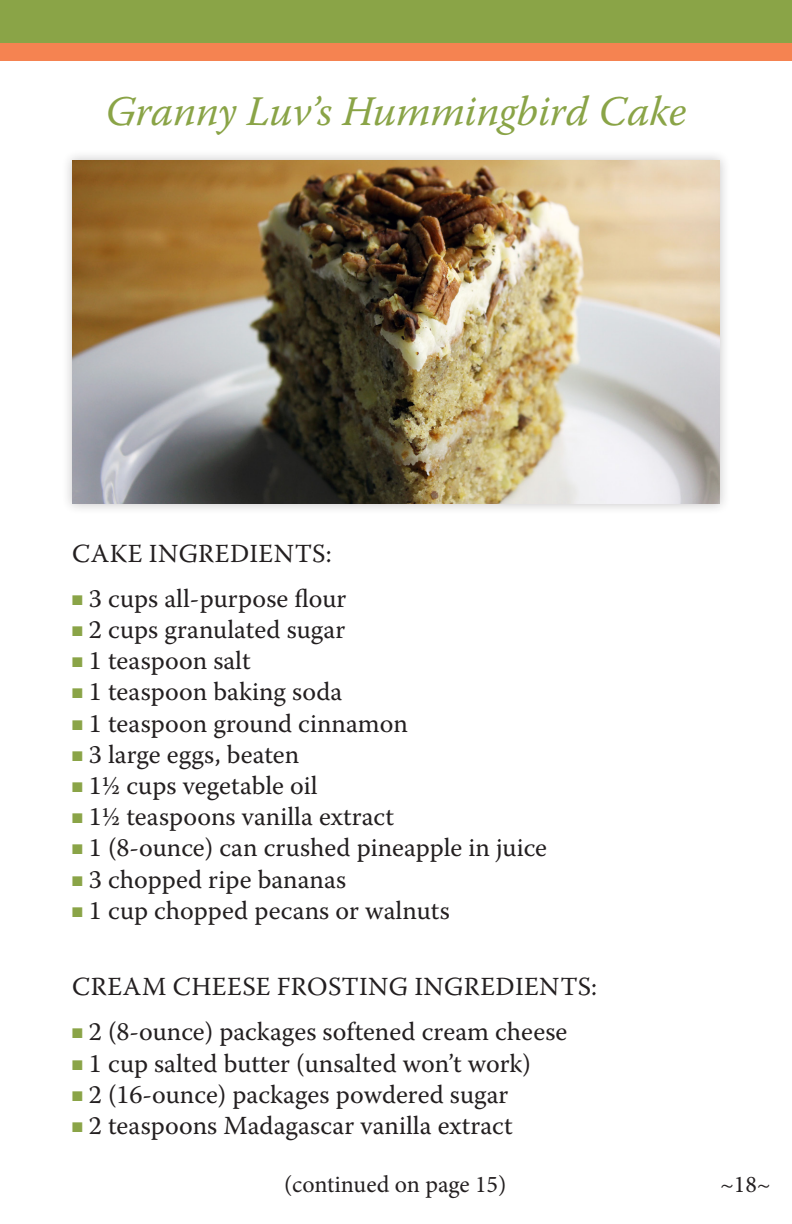
<style>
.page{position:relative;width:792px;height:1224px;background:#fff}
.page>*{position:absolute;margin:0;border:0;box-sizing:border-box;transform-origin:0 0}
.t1{font:italic 42px "Warnock Pro";letter-spacing:-.01em;color:#8aa447}
.t2{font:26px "Warnock Pro";color:#231f20}
.t3{font:26px "Warnock Pro";letter-spacing:.02em;color:#231f20}
.t4{font:24px "Minion Pro";color:#231f20}
.s1{color:#8aa447}
</style>
<div class="page">
<div style="left:0;top:41px;width:792px;height:19px;background:#f58351"></div>
<div style="left:0;top:0;width:792px;height:42px;background:#8aa447"></div>
<div style="left:61px;top:149px;width:670px;height:366px;background:#231f20;opacity:.25"></div>
<img style="left:72px;top:160px;width:648px;height:344px">
<p class="t1" style="left:106px;top:86px;width:582px">Granny Luv’s Hummingbird Cake</p>
<p class="t3" style="left:72px;top:537px;width:261px">CAKE INGREDIENTS:</p>
<p class="t2" style="left:72px;top:583px;width:276px"><span class="s1">■</span> 3 cups all-purpose flour</p>
<p class="t2" style="left:72px;top:614px;width:275px"><span class="s1">■</span> 2 cups granulated sugar</p>
<p class="t2" style="left:72px;top:645px;width:180px"><span class="s1">■</span> 1 teaspoon salt</p>
<p class="t2" style="left:72px;top:676px;width:272px"><span class="s1">■</span> 1 teaspoon baking soda</p>
<p class="t2" style="left:72px;top:707px;width:337px"><span class="s1">■</span> 1 teaspoon ground cinnamon</p>
<p class="t2" style="left:72px;top:739px;width:229px"><span class="s1">■</span> 3 large eggs, beaten</p>
<p class="t2" style="left:72px;top:770px;width:247px"><span class="s1">■</span> 1½ cups vegetable oil</p>
<p class="t2" style="left:72px;top:801px;width:324px"><span class="s1">■</span> 1½ teaspoons vanilla extract</p>
<p class="t2" style="left:72px;top:832px;width:477px"><span class="s1">■</span> 1 (8-ounce) can crushed pineapple in juice</p>
<p class="t2" style="left:72px;top:863px;width:276px"><span class="s1">■</span> 3 chopped ripe bananas</p>
<p class="t2" style="left:72px;top:895px;width:379px"><span class="s1">■</span> 1 cup chopped pecans or walnuts</p>
<p class="t2" style="left:72px;top:971px;width:527px">CREAM CHEESE FROSTING INGREDIENTS:</p>
<p class="t2" style="left:72px;top:1016px;width:497px"><span class="s1">■</span> 2 (8-ounce) packages softened cream cheese</p>
<p class="t2" style="left:72px;top:1047px;width:461px"><span class="s1">■</span> 1 cup salted butter (unsalted won’t work)</p>
<p class="t2" style="left:72px;top:1079px;width:438px"><span class="s1">■</span> 2 (16-ounce) packages powdered sugar</p>
<p class="t2" style="left:72px;top:1110px;width:442px"><span class="s1">■</span> 2 teaspoons Madagascar vanilla extract</p>
<p class="t4" style="left:284px;top:1168px;width:224px">(continued on page 15)</p>
<p class="t4" style="left:720px;top:1169px;width:52px">~18~</p>
</div>
